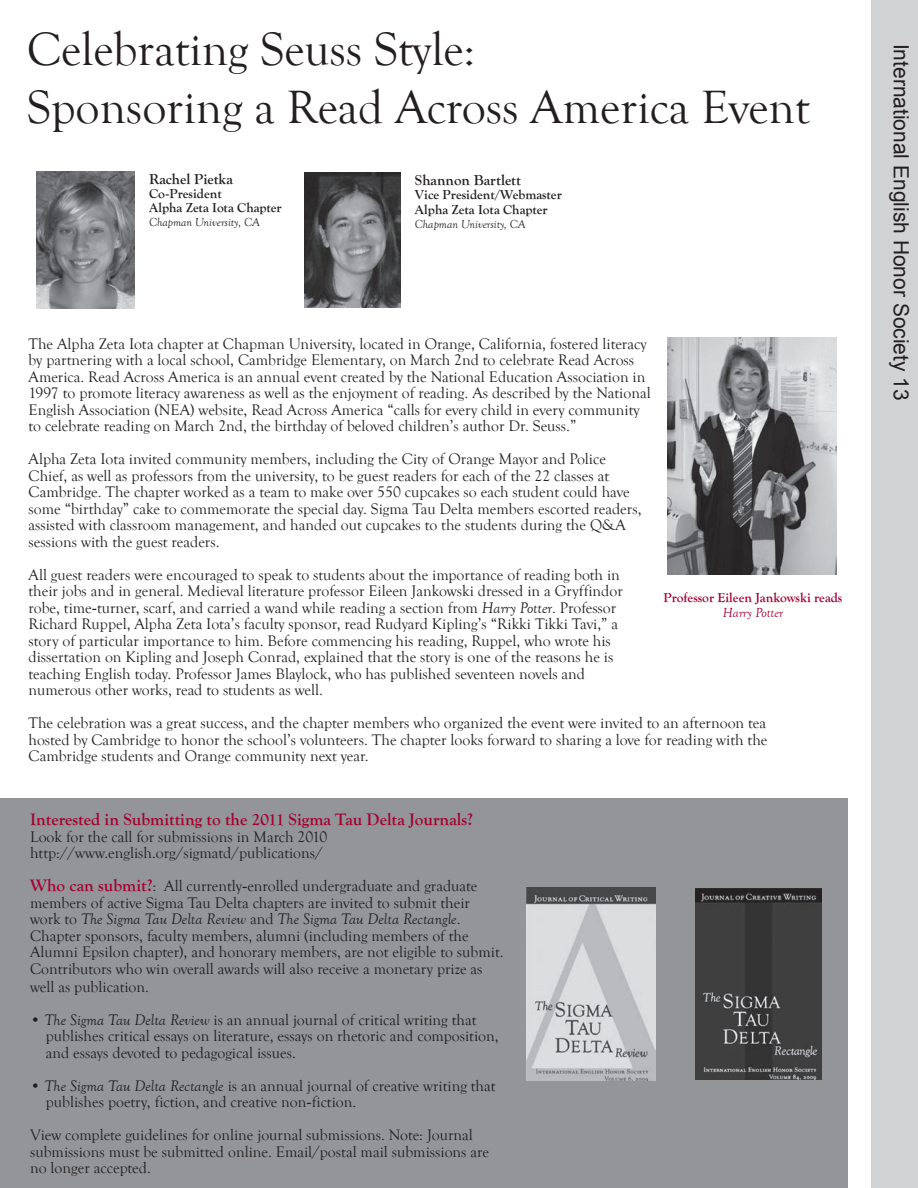
<style>
.page{position:relative;width:918px;height:1188px;background:#fff}
.page>*{position:absolute;margin:0;border:0;box-sizing:border-box;transform-origin:0 0}
.t1{font:48px/57.6px "Goudy Old Style T";color:#231f20}
.t2{font:21px "Arial";color:#231f20}
.t3{font:700 17.25px "Goudy Old Style T";color:#a40133}
.t4{font:15.75px/16.5px "Goudy Old Style T";color:#231f20}
.t5{font:700 15px "Goudy Old Style T";color:#231f20}
.t6{font:700 13.5px/14.2px "Goudy Old Style T";color:#231f20}
.t7{font:700 13.5px "Goudy Old Style T";color:#a40133}
.t8{font:italic 13.5px "Goudy Old Style T";color:#a40133}
.t9{font:italic 12px "Goudy Old Style T";color:#231f20}
.s1{font-family:"Times New Roman";font-weight:400}
.s2{font-family:"Times New Roman"}
.s3{font-style:italic}
.s4{font-weight:700;font-size:17.25px;color:#a40133}
</style>
<div class="page">
<div style="left:872px;top:0;width:46px;height:1188px;background:#d1d2d4"></div>
<div style="left:0;top:799px;width:848px;height:389px;background:#939598"></div>
<img style="left:667px;top:338px;width:170px;height:237px">
<img style="left:37px;top:171px;width:98px;height:138px">
<img style="left:304px;top:172px;width:97px;height:135px">
<img style="left:526px;top:887px;width:129px;height:193px">
<img style="left:695px;top:888px;width:127px;height:192px">
<h1 class="t1" style="left:27px;top:22px;width:784px">Celebrating Seuss Style:<br>Sponsoring a Read Across America Event</h1>
<p class="t5" style="left:149px;top:170px;width:85px">Rachel Pietka</p>
<p class="t6" style="left:149px;top:187px;width:134px">Co<span class="s1">-</span>President<br>Alpha Zeta Iota Chapter</p>
<p class="t9" style="left:149px;top:216px;width:112px">Chapman University, CA</p>
<p class="t5" style="left:415px;top:172px;width:107px">Shannon Bartlett</p>
<p class="t6" style="left:415px;top:188px;width:148px">Vice President/Webmaster<br>Alpha Zeta Iota Chapter</p>
<p class="t9" style="left:415px;top:218px;width:112px">Chapman University, CA</p>
<p class="t4" style="left:28px;top:336px;width:624px">The Alpha Zeta Iota chapter at Chapman University, located in Orange, California, fostered literacy by partnering with a local school, Cambridge Elementary, on March 2nd to celebrate Read Across America. Read Across America is an annual event created by the National Education Association in 1997 to promote literacy awareness as well as the enjoyment of reading. As described by the National English Association (NEA) website, Read Across America “calls for every child in every community to celebrate reading on March 2nd, the birthday of beloved children’s author Dr. Seuss.”</p>
<p class="t4" style="left:28px;top:451px;width:615px">Alpha Zeta Iota invited community members, including the City of Orange Mayor and Police Chief, as well as professors from the university, to be guest readers for each of the 22 classes at Cambridge. The chapter worked as a team to make over 550 cupcakes so each student could have some “birthday” cake to commemorate the special day. Sigma Tau Delta members escorted readers, assisted with classroom management, and handed out cupcakes to the students during the Q&amp;A sessions with the guest readers.</p>
<p class="t4" style="left:28px;top:567px;width:596px">All guest readers were encouraged to speak to students about the importance of reading both in their jobs and in general. Medieval literature professor Eileen Jankowski dressed in a Gryffindor robe, time<span class="s2">-</span>turner, scarf, and carried a wand while reading a section from <span class="s3">Harry Potter</span>. Professor Richard Ruppel, Alpha Zeta Iota’s faculty sponsor, read Rudyard Kipling’s “Rikki Tikki Tavi,” a story of particular importance to him. Before commencing his reading, Ruppel, who wrote his dissertation on Kipling and Joseph Conrad, explained that the story is one of the reasons he is teaching English today. Professor James Blaylock, who has published seventeen novels and numerous other works, read to students as well.</p>
<p class="t4" style="left:28px;top:715px;width:740px;text-align:justify">The celebration was a great success, and the chapter members who organized the event were invited to an afternoon tea hosted by Cambridge to honor the school’s volunteers. The chapter looks forward to sharing a love for reading with the Cambridge students and Orange community next year.</p>
<p class="t7" style="left:664px;top:590px;width:180px">Professor Eileen Jankowski reads</p>
<p class="t8" style="left:723px;top:605px;width:62px">Harry Potter</p>
<p class="t3" style="left:30px;top:810px;width:444px">Interested in Submitting to the 2011 Sigma Tau Delta Journals?</p>
<p class="t4" style="left:30px;top:829px;width:299px">Look for the call for submissions in March 2010 http://www.english.org/sigmatd/publications/</p>
<p class="t4" style="left:30px;top:878px;width:475px"><span class="s4">Who can submit?</span>: All currently<span class="s2">-</span>enrolled undergraduate and graduate members of active Sigma Tau Delta chapters are invited to submit their work to <span class="s3">The Sigma Tau Delta Review</span> and <span class="s3">The Sigma Tau Delta Rectangle</span>.<br>Chapter sponsors, faculty members, alumni (including members of the Alumni Epsilon chapter), and honorary members, are not eligible to submit.<br>Contributors who win overall awards will also receive a monetary prize as</p>
<p class="t4" style="left:30px;top:979px;width:120px">well as publication.</p>
<p class="t4" style="left:46px;top:1012px;width:454px;text-indent:-16px">• <span class="s3">The Sigma Tau Delta Review</span> is an annual journal of critical writing that publishes critical essays on literature, essays on rhetoric and composition, and essays devoted to pedagogical issues.</p>
<p class="t4" style="left:46px;top:1078px;width:451px;text-indent:-16px">• <span class="s3">The Sigma Tau Delta Rectangle</span> is an annual journal of creative writing that publishes poetry, fiction, and creative non<span class="s2">-</span>fiction.</p>
<p class="t4" style="left:30px;top:1127px;width:460px">View complete guidelines for online journal submissions. Note: Journal submissions must be submitted online. Email/postal mail submissions are no longer accepted.</p>
<h2 class="t2" style="left:915px;top:44px;width:359px;rotate:90deg">International English Honor Society 13</h2>
</div>
